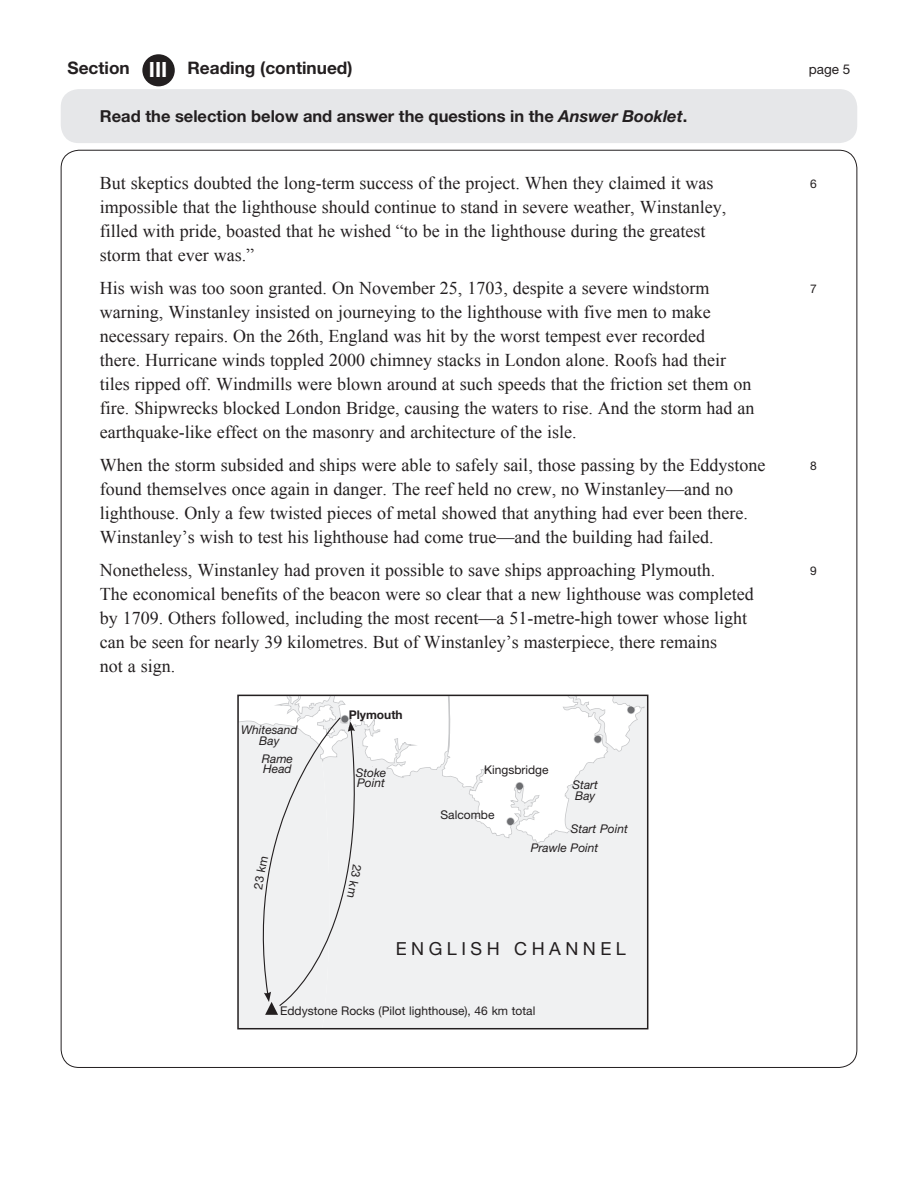
<style>
.page{position:relative;width:918px;height:1188px;background:#fff}
.page>*{position:absolute;margin:0;border:0;box-sizing:border-box;transform-origin:0 0}
.t1{font:700 21px "Helvetica Neue LT Std";color:#fff}
._10_RP_text{font:18px/24px "Times New Roman";color:#231f20}
._10_RP_text-2{font:18px "Helvetica Neue LT Std";letter-spacing:.25em;color:#231f20}
._10_Header{font:700 17.25px "Helvetica Neue LT Std";color:#231f20}
.t2{font:700 16.5px "Helvetica Neue LT Std";color:#231f20}
._10_Header-2{font:13.5px "Helvetica Neue LT Std";color:#231f20}
._10_RP_FPO_Magenta{font:12px "Helvetica Neue LT Std";color:#231f20}
._10_RP_FPO_Magenta-2{font:italic 12px/10.5px "Helvetica Neue LT Std";color:#231f20}
._10_RP_FPO_Magenta-3{font:700 12px "Helvetica Neue LT Std";color:#231f20}
._10_RP_numbers_left{font:12px "Helvetica Neue LT Std";color:#231f20}
.s1{font-style:italic}
</style>
<div class="page">
<div style="left:61px;top:89px;width:796px;height:54px;background:#e6e7e9;border-radius:18px"></div>
<div style="left:142px;top:54px;width:33px;height:32px;background:#231f20;border-radius:50%"></div>
<svg style="left:238px;top:695px;width:408px;height:333px"></svg>
<p class="_10_Header" style="left:68px;top:58px;width:64px">Section</p>
<p class="t1" style="left:149px;top:57px;width:20px">III</p>
<p class="_10_Header" style="left:188px;top:58px;width:167px">Reading (continued)</p>
<p class="_10_Header-2" style="left:809px;top:62px;width:43px">page 5</p>
<p class="t2" style="left:100px;top:106px;width:589px">Read the selection below and answer the questions in the <span class="s1">Answer Booklet</span>.</p>
<p class="_10_RP_text" style="left:100px;top:171px;width:628px">But skeptics doubted the long-term success of the project. When they claimed it was impossible that the lighthouse should continue to stand in severe weather, Winstanley, filled with pride, boasted that he wished “to be in the lighthouse during the greatest storm that ever was.”</p>
<p class="_10_RP_text" style="left:100px;top:276px;width:656px">His wish was too soon granted. On November 25, 1703, despite a severe windstorm warning, Winstanley insisted on journeying to the lighthouse with five men to make necessary repairs. On the 26th, England was hit by the worst tempest ever recorded<br>there. Hurricane winds toppled 2000 chimney stacks in London alone. Roofs had their tiles ripped off. Windmills were blown around at such speeds that the friction set them on fire. Shipwrecks blocked London Bridge, causing the waters to rise. And the storm had an earthquake-like effect on the masonry and architecture of the isle.</p>
<p class="_10_RP_text" style="left:100px;top:453px;width:667px">When the storm subsided and ships were able to safely sail, those passing by the Eddystone found themselves once again in danger. The reef held no crew, no Winstanley—and no lighthouse. Only a few twisted pieces of metal showed that anything had ever been there.<br>Winstanley’s wish to test his lighthouse had come true—and the building had failed.</p>
<p class="_10_RP_text" style="left:100px;top:558px;width:656px">Nonetheless, Winstanley had proven it possible to save ships approaching Plymouth.<br>The economical benefits of the beacon were so clear that a new lighthouse was completed by 1709. Others followed, including the most recent—a 51-metre-high tower whose light can be seen for nearly 39 kilometres. But of Winstanley’s masterpiece, there remains<br>not a sign.</p>
<p class="_10_RP_FPO_Magenta-2" style="left:241px;top:725px;width:58px;text-align:center">Whitesand<br>Bay</p>
<p class="_10_RP_FPO_Magenta-2" style="left:262px;top:753px;width:33px">Rame<br>Head</p>
<p class="_10_RP_FPO_Magenta-3" style="left:349px;top:708px;width:55px">Plymouth</p>
<p class="_10_RP_FPO_Magenta-2" style="left:356px;top:767px;width:32px">Stoke<br>Point</p>
<p class="_10_RP_FPO_Magenta" style="left:484px;top:762px;width:66px">Kingsbridge</p>
<p class="_10_RP_FPO_Magenta" style="left:441px;top:807px;width:56px">Salcombe</p>
<p class="_10_RP_FPO_Magenta-2" style="left:572px;top:780px;width:27px">Start<br>Bay</p>
<p class="_10_RP_FPO_Magenta-2" style="left:571px;top:823px;width:59px">Start Point</p>
<p class="_10_RP_FPO_Magenta-2" style="left:531px;top:842px;width:69px">Prawle Point</p>
<p class="_10_RP_text-2" style="left:396px;top:938px;width:232px">ENGLISH CHANNEL</p>
<p class="_10_RP_FPO_Magenta" style="left:280px;top:1003px;width:257px">Eddystone Rocks (Pilot lighthouse), 46 km total</p>
<p class="_10_RP_numbers_left" style="left:810px;top:177px;width:8px">6</p>
<p class="_10_RP_numbers_left" style="left:810px;top:282px;width:8px">7</p>
<p class="_10_RP_numbers_left" style="left:810px;top:459px;width:8px">8</p>
<p class="_10_RP_numbers_left" style="left:810px;top:564px;width:8px">9</p>
</div>
